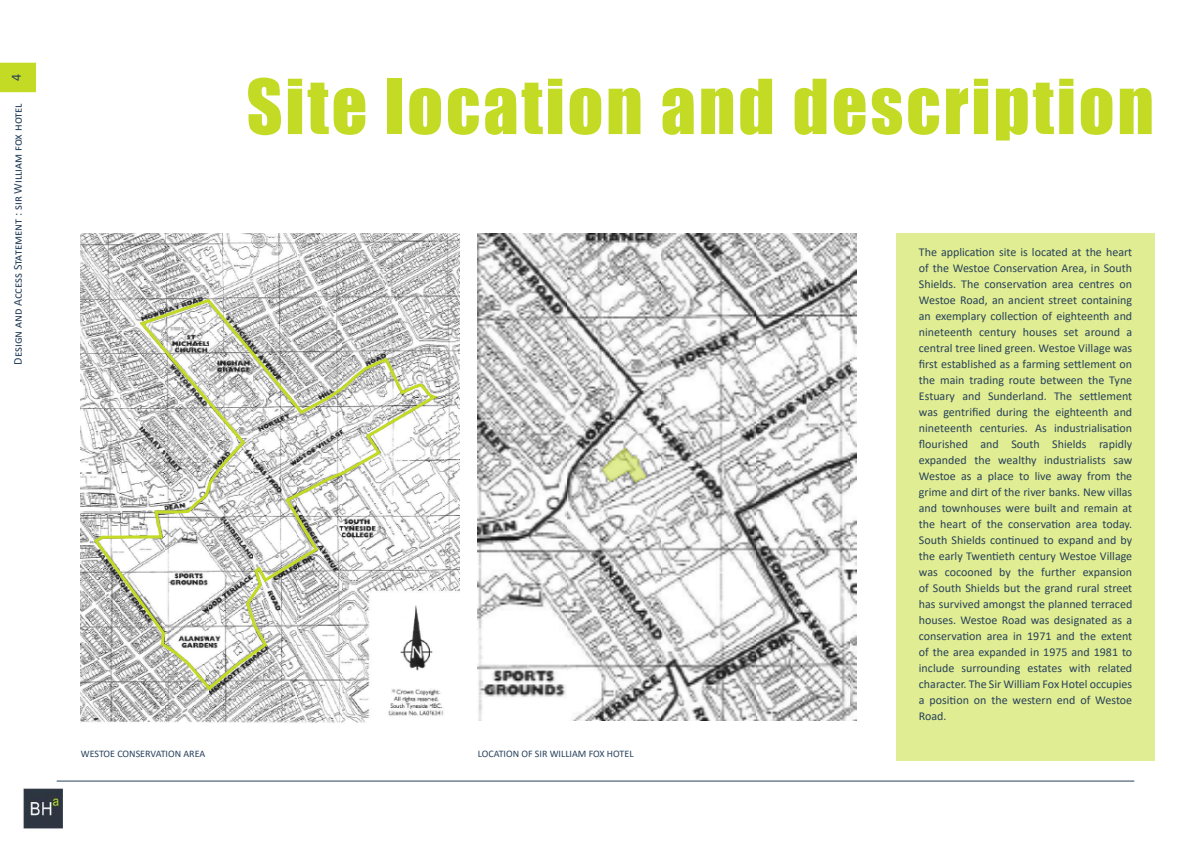
<style>
.page{position:relative;width:1191px;height:842px;background:#fff}
.page>*{position:absolute;margin:0;border:0;box-sizing:border-box;transform-origin:0 0}
.t1{font:70px "Impact";letter-spacing:.04em;color:#c3db25}
.t2{font:14px "Calibri";color:#27415b}
.t3{font:12px/16px "Calibri";color:#27415b;text-align:justify}
.t4{font:10px "Calibri";color:#27415b}
</style>
<div class="page">
<hr style="left:57px;top:781px;width:1077px;height:1px;background:#27415b">
<div style="left:0;top:63px;width:36px;height:29px;background:#c3db25"></div>
<img style="left:23px;top:788px;width:39px;height:41px">
<div style="left:896px;top:233px;width:259px;height:527px;background:#e1ed92"></div>
<img style="left:81px;top:233px;width:378px;height:490px">
<svg style="left:92px;top:297px;width:350px;height:396px"></svg>
<img style="left:478px;top:233px;width:378px;height:487px">
<svg style="left:601px;top:446px;width:45px;height:37px"></svg>
<p class="t2" style="left:6px;top:81px;width:9px;rotate:-90deg">4</p>
<p class="t3" style="left:9px;top:365px;width:263px;rotate:-90deg">Design and Access Statement : sir William fox hotel</p>
<h1 class="t1" style="left:246px;top:52px;width:909px">Site location and description</h1>
<p class="t4" style="left:81px;top:747px;width:126px">WESTOE CONSERVATION AREA</p>
<p class="t4" style="left:478px;top:747px;width:157px">LOCATION OF SIR WILLIAM FOX HOTEL</p>
<p class="t3" style="left:919px;top:244px;width:215px">The application site is located at the heart of the Westoe Conservation Area, in South Shields. The conservation area centres on Westoe Road, an ancient street containing an exemplary collection of eighteenth and nineteenth century houses set around a central tree lined green. Westoe Village was first established as a farming settlement on the main trading route between the Tyne Estuary and Sunderland. The settlement was gentrified during the eighteenth and nineteenth centuries. As industrialisation flourished and South Shields rapidly expanded the wealthy industrialists saw Westoe as a place to live away from the grime and dirt of the river banks. New villas and townhouses were built and remain at the heart of the conservation area today.<br>South Shields continued to expand and by the early Twentieth century Westoe Village was cocooned by the further expansion of South Shields but the grand rural street has survived amongst the planned terraced houses. Westoe Road was designated as a conservation area in 1971 and the extent of the area expanded in 1975 and 1981 to include surrounding estates with related character. The Sir William Fox Hotel occupies a position on the western end of Westoe Road.</p>
</div>
